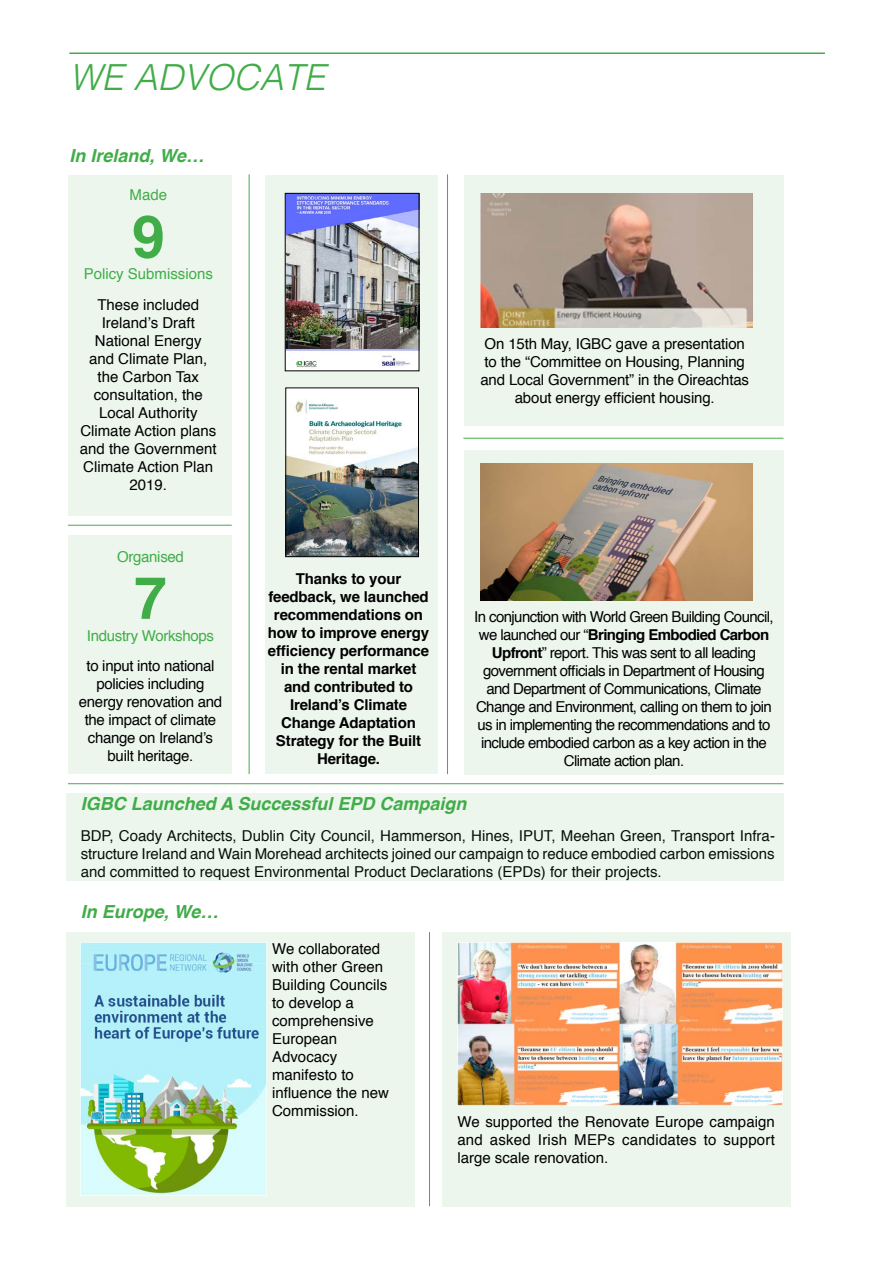
<style>
.page{position:relative;width:893px;height:1263px;background:#fff}
.page>*{position:absolute;margin:0;border:0;box-sizing:border-box;transform-origin:0 0}
.Body_Black{font:700 58.8px "Helvetica";color:#41ad49}
.Heading_green{font:italic 300 36px "Helvetica";color:#41ad49}
.Sub_head_inline_text{font:italic 700 18px "Helvetica";color:#41ad49}
.Body_Black-2{font:15px/18px "Helvetica";letter-spacing:-.01em;color:#000;text-align:center}
.Body_Black-3{font:15px/18px "Helvetica";letter-spacing:-.04em;color:#000;text-align:center}
.Body_Black-4{font:700 15px/18px "Helvetica";letter-spacing:-.01em;color:#000;text-align:center}
.Body_Black-5{font:15px "Helvetica";letter-spacing:-.02em;color:#41ad49}
.Body_Black-6{font:15px "Helvetica";color:#41ad49}
.s1{font-weight:700}
</style>
<div class="page">
<div style="left:66px;top:932px;width:349px;height:274px;background:#ecf6ed"></div>
<div style="left:442px;top:932px;width:349px;height:274px;background:#ecf6ed"></div>
<div style="left:68px;top:176px;width:164px;height:340px;background:#ecf6ed"></div>
<div style="left:266px;top:176px;width:172px;height:598px;background:#ecf6ed"></div>
<div style="left:464px;top:176px;width:319px;height:250px;background:#ecf6ed"></div>
<div style="left:464px;top:450px;width:319px;height:324px;background:#ecf6ed"></div>
<div style="left:68px;top:536px;width:164px;height:238px;background:#ecf6ed"></div>
<hr style="left:69px;top:53px;width:756px;height:1px;background:#41ad49">
<img style="left:81px;top:943px;width:185px;height:252px">
<img style="left:457px;top:943px;width:325px;height:162px">
<img style="left:480px;top:193px;width:272px;height:135px">
<img style="left:480px;top:464px;width:272px;height:136px">
<img style="left:287px;top:195px;width:130px;height:174px">
<div style="left:285px;top:193px;width:134px;height:178px;border:1px solid #000"></div>
<img style="left:287px;top:390px;width:130px;height:165px">
<div style="left:285px;top:388px;width:134px;height:169px;border:1px solid #000"></div>
<hr style="left:249px;top:174px;width:1px;height:600px;background:#41ad49">
<hr style="left:447px;top:174px;width:1px;height:600px;background:#41ad49">
<hr style="left:429px;top:932px;width:1px;height:274px;background:#41ad49">
<hr style="left:68px;top:525px;width:164px;height:1px;background:#41ad49">
<hr style="left:463px;top:438px;width:320px;height:1px;background:#41ad49">
<hr style="left:68px;top:783px;width:715px;height:1px;background:#41ad49">
<div style="left:66px;top:793px;width:717px;height:88px;background:#ecf6ed"></div>
<p class="Heading_green" style="left:69px;top:47px;width:258px">WE ADVOCATE</p>
<p class="Sub_head_inline_text" style="left:69px;top:141px;width:136px">In Ireland, We…</p>
<p class="Body_Black-5" style="left:130px;top:183px;width:39px">Made</p>
<p class="Body_Black" style="left:132px;top:189px;width:34px">9</p>
<p class="Body_Black-6" style="left:84px;top:262px;width:131px">Policy Submissions</p>
<p class="Body_Black-2" style="left:80px;top:296px;width:138px">These included<br>Ireland’s Draft<br>National Energy<br>and Climate Plan, the Carbon Tax consultation, the<br>Local Authority<br>Climate Action plans and the Government<br>Climate Action Plan<br>2019.</p>
<p class="Body_Black-5" style="left:117px;top:545px;width:68px">Organised</p>
<p class="Body_Black" style="left:134px;top:551px;width:34px">7</p>
<p class="Body_Black-5" style="left:87px;top:624px;width:129px">Industry Workshops</p>
<p class="Body_Black-2" style="left:79px;top:657px;width:145px">to input into national policies including energy renovation and the impact of climate change on Ireland’s built heritage.</p>
<p class="Body_Black-4" style="left:268px;top:570px;width:163px">Thanks to your feedback, we launched recommendations on how to improve energy efficiency performance in the rental market and contributed to<br>Ireland’s Climate<br>Change Adaptation<br>Strategy for the Built<br>Heritage.</p>
<p class="Body_Black-2" style="left:480px;top:335px;width:270px">On 15th May, IGBC gave a presentation to the “Committee on Housing, Planning and Local Government” in the Oireachtas about energy efficient housing.</p>
<p class="Body_Black-3" style="left:474px;top:608px;width:301px">In conjunction with World Green Building Council, we launched our “<span class="s1">Bringing Embodied Carbon Upfront</span>” report. This was sent to all leading government officials in Department of Housing and Department of Communications, Climate Change and Environment, calling on them to join us in implementing the recommendations and to include embodied carbon as a key action in the Climate action plan.</p>
<p class="Sub_head_inline_text" style="left:81px;top:789px;width:387px">IGBC Launched A Successful EPD Campaign</p>
<p class="Body_Black-2" style="left:81px;top:827px;width:696px;text-align:justify">BDP, Coady Architects, Dublin City Council, Hammerson, Hines, IPUT, Meehan Green, Transport Infra&shy;structure Ireland and Wain Morehead architects joined our campaign to reduce embodied carbon emissions and committed to request Environmental Product Declarations (EPDs) for their projects.</p>
<p class="Sub_head_inline_text" style="left:81px;top:897px;width:139px">In Europe, We…</p>
<p class="Body_Black-2" style="left:272px;top:940px;width:118px;text-align:left">We collaborated with other Green<br>Building Councils to develop a comprehensive<br>European<br>Advocacy manifesto to influence the new<br>Commission.</p>
<p class="Body_Black-2" style="left:457px;top:1113px;width:319px;text-align:justify">We supported the Renovate Europe campaign and asked Irish MEPs candidates to support large scale renovation.</p>
</div>
